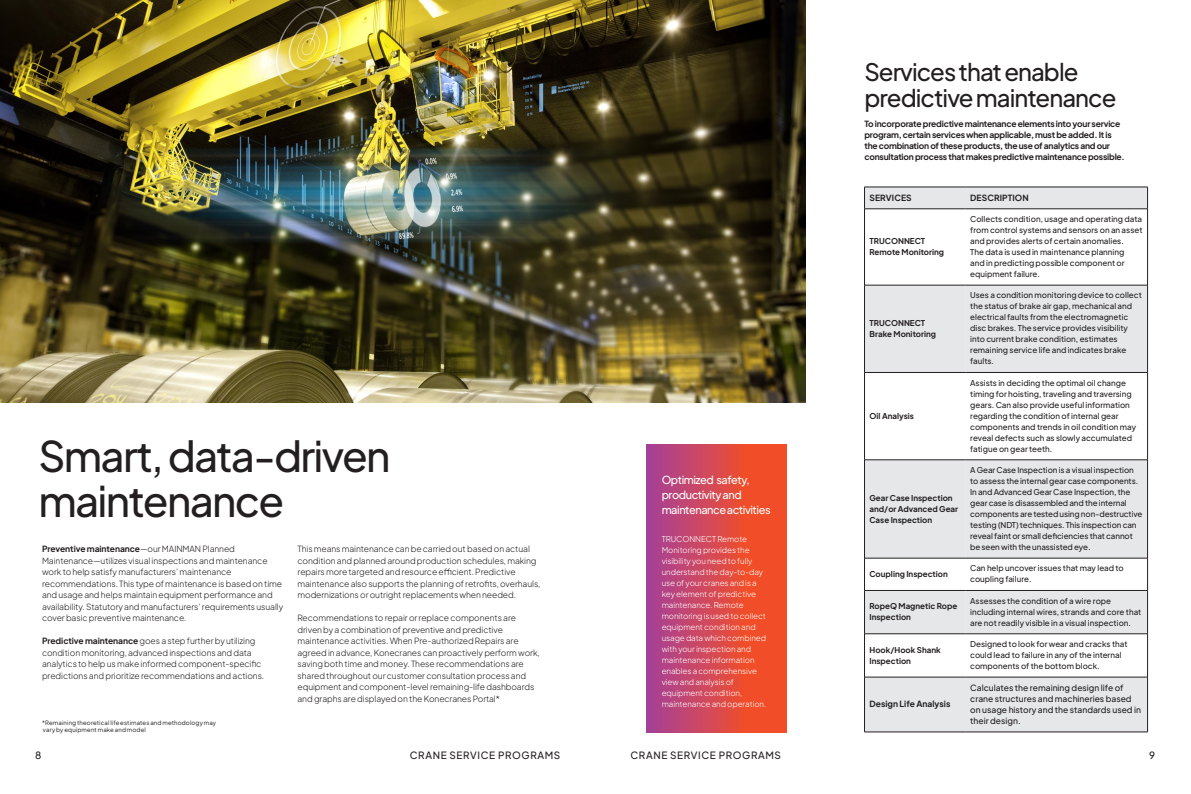
<style>
.page{position:relative;width:1191px;height:794px;background:#fff}
.page>*{position:absolute;margin:0;border:0;box-sizing:border-box;transform-origin:0 0}
.Headline_H2{font:500 42px/45px "Plus Jakarta Sans";letter-spacing:-.04em;color:#231f20}
.Headline_H3{font:500 24px/26px "Plus Jakarta Sans";letter-spacing:-.04em;color:#231f20}
.Body_copy{font:500 11px/15px "Plus Jakarta Sans";letter-spacing:-.04em;color:#fff}
.UPPER_CASE{font:500 10px "Plus Jakarta Sans";letter-spacing:.06em;color:#231f20}
.Body_copy-2{font:300 8.5px/11.5px "Plus Jakarta Sans";letter-spacing:-.01em;color:#231f20}
.Lead_Paragraph{font:700 8.5px/11px "Plus Jakarta Sans";letter-spacing:-.025em;color:#231f20}
.Table_body{font:500 8.5px/11px "Plus Jakarta Sans";color:#231f20}
.Table_header{font:700 8.5px "Plus Jakarta Sans";letter-spacing:.01em;color:#231f20}
.Table_body_copy{font:700 8.5px "Plus Jakarta Sans";color:#231f20}
.Table_body-2{font:500 8px/11px "Plus Jakarta Sans";color:#231f20}
.Body_copy-3{font:300 8px/11px "Plus Jakarta Sans";letter-spacing:-.01em;color:#fff}
.Table_body-3{font:700 8px/11px "Plus Jakarta Sans";color:#231f20}
.Table_body_copy-2{font:700 8px/11px "Plus Jakarta Sans";color:#231f20}
.Body_copy-4{font:6px "Plus Jakarta Sans";letter-spacing:.025em;color:#231f20}
.s1{font-weight:700}
</style>
<div class="page">
<div style="left:865px;top:188px;width:282px;height:544px;background:#e6e7e9"></div>
<svg style="left:865px;top:210px;width:282px;height:467px"></svg>
<svg style="left:865px;top:286px;width:100px;height:347px"></svg>
<hr style="left:864px;top:209px;width:101px;height:1px;background:#231f20">
<hr style="left:965px;top:209px;width:182px;height:1px;background:#231f20">
<hr style="left:864px;top:285px;width:101px;height:1px;background:#231f20">
<hr style="left:965px;top:285px;width:182px;height:1px;background:#231f20">
<hr style="left:864px;top:372px;width:101px;height:1px;background:#231f20">
<hr style="left:965px;top:372px;width:182px;height:1px;background:#231f20">
<hr style="left:864px;top:459px;width:101px;height:1px;background:#231f20">
<hr style="left:965px;top:459px;width:182px;height:1px;background:#231f20">
<hr style="left:864px;top:558px;width:101px;height:1px;background:#231f20">
<hr style="left:965px;top:558px;width:182px;height:1px;background:#231f20">
<hr style="left:864px;top:590px;width:101px;height:1px;background:#231f20">
<hr style="left:965px;top:590px;width:182px;height:1px;background:#231f20">
<hr style="left:864px;top:633px;width:101px;height:1px;background:#231f20">
<hr style="left:965px;top:633px;width:182px;height:1px;background:#231f20">
<hr style="left:864px;top:677px;width:101px;height:1px;background:#231f20">
<hr style="left:965px;top:677px;width:182px;height:1px;background:#231f20">
<hr style="left:864px;top:732px;width:101px;height:1px;background:#231f20">
<hr style="left:965px;top:732px;width:182px;height:1px;background:#231f20">
<hr style="left:864px;top:187px;width:101px;height:1px;background:#231f20">
<svg style="left:864px;top:187px;width:1px;height:22px"></svg>
<hr style="left:965px;top:187px;width:182px;height:1px;background:#231f20">
<svg style="left:1147px;top:187px;width:1px;height:22px"></svg>
<hr style="left:864px;top:209px;width:1px;height:76px;background:#231f20">
<hr style="left:1147px;top:209px;width:1px;height:76px;background:#231f20">
<hr style="left:864px;top:285px;width:1px;height:87px;background:#231f20">
<hr style="left:1147px;top:285px;width:1px;height:87px;background:#231f20">
<hr style="left:864px;top:372px;width:1px;height:88px;background:#231f20">
<hr style="left:1147px;top:372px;width:1px;height:88px;background:#231f20">
<hr style="left:864px;top:460px;width:1px;height:98px;background:#231f20">
<hr style="left:1147px;top:460px;width:1px;height:98px;background:#231f20">
<hr style="left:864px;top:558px;width:1px;height:32px;background:#231f20">
<hr style="left:1147px;top:558px;width:1px;height:32px;background:#231f20">
<hr style="left:864px;top:590px;width:1px;height:43px;background:#231f20">
<hr style="left:1147px;top:590px;width:1px;height:43px;background:#231f20">
<hr style="left:864px;top:634px;width:1px;height:43px;background:#231f20">
<hr style="left:1147px;top:634px;width:1px;height:43px;background:#231f20">
<hr style="left:864px;top:677px;width:1px;height:55px;background:#231f20">
<hr style="left:1147px;top:677px;width:1px;height:55px;background:#231f20">
<img style="left:0;top:0;width:805px;height:402px">
<svg style="left:646px;top:444px;width:140px;height:288px;background:#d14856"></svg>
<p class="Headline_H3" style="left:864px;top:56px;width:253px">Services that enable predictive maintenance</p>
<p class="Lead_Paragraph" style="left:864px;top:117px;width:262px">To incorporate predictive maintenance elements into your service program, certain services when applicable, must be added. It is the combination of these products, the use of analytics and our consultation process that makes predictive maintenance possible.</p>
<p class="Table_header" style="left:869px;top:190px;width:44px">SERVICES</p>
<p class="Table_header" style="left:970px;top:190px;width:60px">DESCRIPTION</p>
<p class="Table_body-3" style="left:869px;top:234px;width:76px">TRUCONNECT<br>Remote Monitoring</p>
<p class="Table_body-2" style="left:970px;top:213px;width:174px">Collects condition, usage and operating data from control systems and sensors on an asset and provides alerts of certain anomalies.<br>The data is used in maintenance planning<br>and in predicting possible component or equipment failure.</p>
<p class="Headline_H2" style="left:38px;top:429px;width:353px">Smart, data-driven maintenance</p>
<p class="Body_copy-2" style="left:42px;top:542px;width:243px"><span class="s1">Preventive maintenance</span>—our MAINMAN Planned Maintenance—utilizes visual inspections and maintenance work to help satisfy manufacturers’ maintenance recommendations. This type of maintenance is based on time and usage and helps maintain equipment performance and availability. Statutory and manufacturers’ requirements usually cover basic preventive maintenance.</p>
<p class="Body_copy-2" style="left:42px;top:634px;width:224px"><span class="s1">Predictive maintenance</span> goes a step further by utilizing condition monitoring, advanced inspections and data analytics to help us make informed component-specific predictions and prioritize recommendations and actions.</p>
<p class="Body_copy-4" style="left:42px;top:717px;width:176px">*Remaining theoretical life estimates and methodology may</p>
<p class="Body_copy-4" style="left:43px;top:724px;width:104px">vary by equipment make and model</p>
<p class="Body_copy-2" style="left:297px;top:542px;width:244px">This means maintenance can be carried out based on actual condition and planned around production schedules, making repairs more targeted and resource efficient. Predictive maintenance also supports the planning of retrofits, overhauls, modernizations or outright replacements when needed.</p>
<p class="Body_copy-2" style="left:297px;top:611px;width:244px">Recommendations to repair or replace components are driven by a combination of preventive and predictive maintenance activities. When Pre-authorized Repairs are agreed in advance, Konecranes can proactively perform work, saving both time and money. These recommendations are shared throughout our customer consultation process and equipment and component-level remaining-life dashboards and graphs are displayed on the Konecranes Portal*</p>
<p class="Body_copy" style="left:661px;top:471px;width:110px">Optimized safety, productivity and maintenance activities</p>
<p class="Body_copy-3" style="left:661px;top:532px;width:106px">TRUCONNECT Remote<br>Monitoring provides the visibility you need to fully understand the day-to-day use of your cranes and is a key element of predictive maintenance. Remote monitoring is used to collect equipment condition and usage data which combined with your inspection and maintenance information enables a comprehensive view and analysis of equipment condition, maintenance and operation.</p>
<p class="Table_body-3" style="left:869px;top:316px;width:68px">TRUCONNECT<br>Brake Monitoring</p>
<p class="Table_body-3" style="left:869px;top:409px;width:46px">Oil Analysis</p>
<p class="Table_body-3" style="left:869px;top:491px;width:90px">Gear Case Inspection and/or Advanced Gear<br>Case Inspection</p>
<p class="Table_body-2" style="left:970px;top:289px;width:173px">Uses a condition monitoring device to collect the status of brake air gap, mechanical and electrical faults from the electromagnetic disc brakes. The service provides visibility into current brake condition, estimates remaining service life and indicates brake faults.</p>
<p class="Table_body-2" style="left:970px;top:376px;width:168px">Assists in deciding the optimal oil change timing for hoisting, traveling and traversing gears. Can also provide useful information regarding the condition of internal gear components and trends in oil condition may reveal defects such as slowly accumulated fatigue on gear teeth.</p>
<p class="Table_body-2" style="left:970px;top:464px;width:174px">A Gear Case Inspection is a visual inspection to assess the internal gear case components.<br>In and Advanced Gear Case Inspection, the gear case is disassembled and the internal components are tested using non-destructive testing (NDT) techniques. This inspection can reveal faint or small deficiencies that cannot be seen with the unassisted eye.</p>
<p class="Table_body-3" style="left:869px;top:567px;width:80px">Coupling Inspection</p>
<p class="Table_body-2" style="left:970px;top:562px;width:155px">Can help uncover issues that may lead to coupling failure.</p>
<p class="Table_body-3" style="left:869px;top:600px;width:89px">RopeQ Magnetic Rope<br>Inspection</p>
<p class="Table_body-2" style="left:970px;top:594px;width:173px">Assesses the condition of a wire rope including internal wires, strands and core that are not readily visible in a visual inspection.</p>
<p class="Table_body_copy-2" style="left:869px;top:643px;width:73px">Hook/Hook Shank<br>Inspection</p>
<p class="Table_body-2" style="left:970px;top:637px;width:159px">Designed to look for wear and cracks that could lead to failure in any of the internal components of the bottom block.</p>
<p class="Table_body_copy" style="left:869px;top:696px;width:82px">Design Life Analysis</p>
<p class="Table_body" style="left:970px;top:681px;width:172px">Calculates the remaining design life of crane structures and machineries based on usage history and the standards used in their design.</p>
<p class="UPPER_CASE" style="left:35px;top:747px;width:8px">8</p>
<p class="UPPER_CASE" style="left:410px;top:747px;width:152px">CRANE SERVICE PROGRAMS</p>
<p class="UPPER_CASE" style="left:630px;top:747px;width:152px">CRANE SERVICE PROGRAMS</p>
<p class="UPPER_CASE" style="left:1149px;top:747px;width:7px">9</p>
</div>
